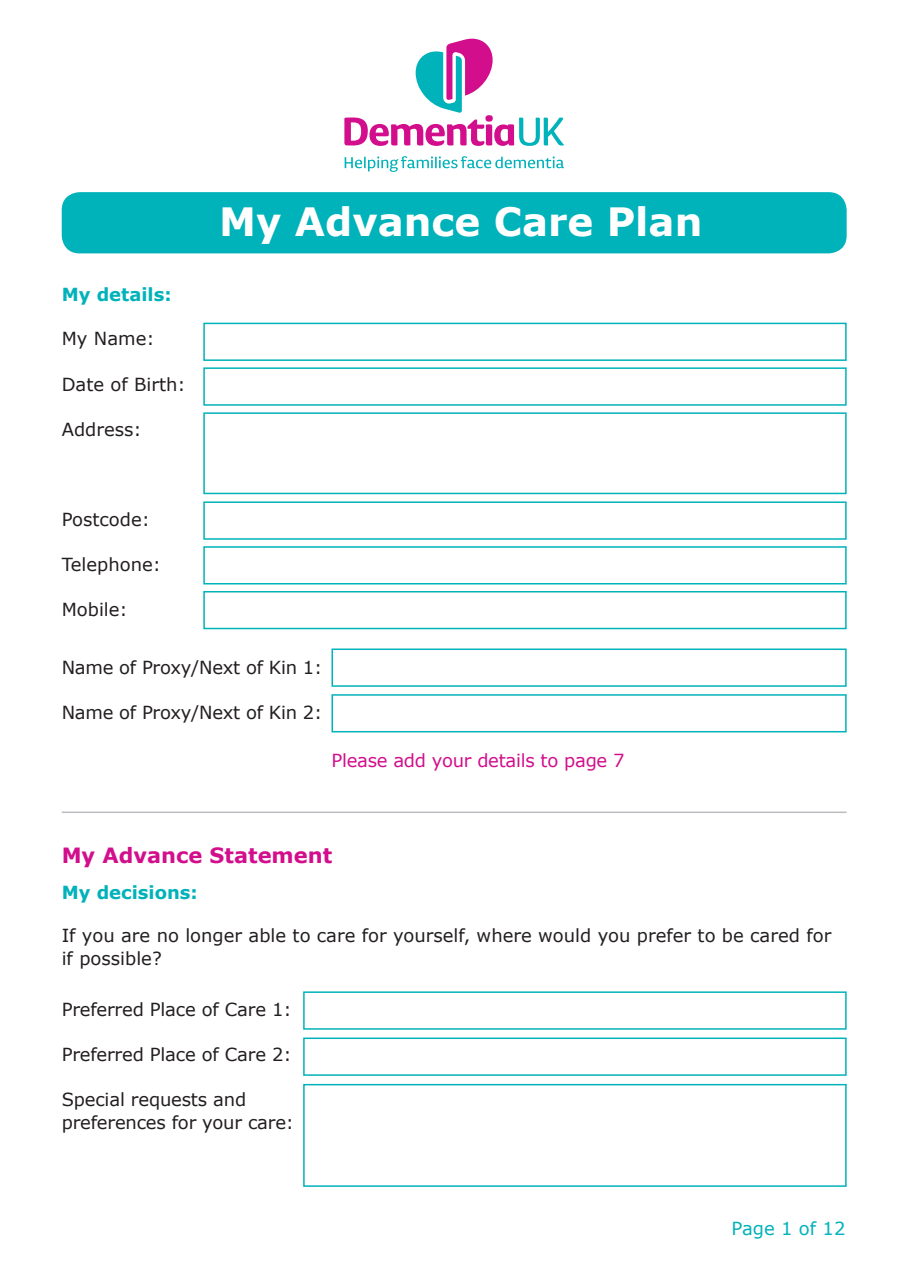
<style>
.page{position:relative;width:909px;height:1279px;background:#fff}
.page>*{position:absolute;margin:0;border:0;box-sizing:border-box;transform-origin:0 0}
.t1{font:700 39px "Verdana";color:#fff}
.t2{font:700 21px "Verdana";color:#d20e8c}
.t3{font:18px/22.5px "Verdana";letter-spacing:-.01em;color:#231f20}
.t4{font:18px "Verdana";letter-spacing:-.015em;color:#d20e8c}
.t5{font:700 18px "Verdana";color:#00b2b9}
.t6{font:18px "Verdana";color:#00b2b9}
</style>
<div class="page">
<div style="left:62px;top:192px;width:785px;height:61px;background:#00b2b9;border-radius:18px"></div>
<svg style="left:344px;top:39px;width:220px;height:107px"></svg>
<svg style="left:345px;top:156px;width:219px;height:16px"></svg>
<div style="left:303px;top:991px;width:544px;height:39px;border:2px solid #00b2b9"></div>
<div style="left:303px;top:1037px;width:544px;height:39px;border:2px solid #00b2b9"></div>
<div style="left:303px;top:1084px;width:544px;height:103px;border:2px solid #00b2b9"></div>
<div style="left:203px;top:501px;width:644px;height:39px;border:2px solid #00b2b9"></div>
<div style="left:203px;top:323px;width:644px;height:38px;border:2px solid #00b2b9"></div>
<div style="left:203px;top:546px;width:644px;height:38px;border:2px solid #00b2b9"></div>
<div style="left:203px;top:367px;width:644px;height:39px;border:2px solid #00b2b9"></div>
<div style="left:203px;top:591px;width:644px;height:38px;border:2px solid #00b2b9"></div>
<div style="left:331px;top:648px;width:516px;height:39px;border:2px solid #00b2b9"></div>
<div style="left:331px;top:694px;width:516px;height:38px;border:2px solid #00b2b9"></div>
<div style="left:203px;top:412px;width:644px;height:82px;border:2px solid #00b2b9"></div>
<hr style="left:62px;top:811px;width:785px;height:2px;background:#bcbdc0">
<p class="t5" style="left:62px;top:283px;width:111px">My details:</p>
<p class="t3" style="left:62px;top:327px;width:94px">My Name:</p>
<p class="t3" style="left:62px;top:372px;width:126px">Date of Birth:</p>
<p class="t3" style="left:62px;top:417px;width:82px">Address:</p>
<p class="t3" style="left:62px;top:507px;width:90px">Postcode:</p>
<p class="t3" style="left:62px;top:552px;width:101px">Telephone:</p>
<p class="t3" style="left:62px;top:597px;width:68px">Mobile:</p>
<h1 class="t1" style="left:219px;top:197px;width:485px">My Advance Care Plan</h1>
<p class="t3" style="left:62px;top:656px;width:262px">Name of Proxy/Next of Kin 1:</p>
<p class="t3" style="left:62px;top:701px;width:262px">Name of Proxy/Next of Kin 2:</p>
<p class="t4" style="left:331px;top:749px;width:295px">Please add your details to page 7</p>
<p class="t2" style="left:62px;top:842px;width:272px">My Advance Statement</p>
<p class="t5" style="left:62px;top:881px;width:138px">My decisions:</p>
<p class="t3" style="left:62px;top:924px;width:771px">If you are no longer able to care for yourself, where would you prefer to be cared for if possible?</p>
<p class="t3" style="left:62px;top:997px;width:231px">Preferred Place of Care 1:</p>
<p class="t3" style="left:62px;top:1042px;width:231px">Preferred Place of Care 2:</p>
<p class="t3" style="left:62px;top:1087px;width:234px">Special requests and preferences for your care:</p>
<p class="t6" style="left:732px;top:1216px;width:115px">Page 1 of 12</p>
</div>
